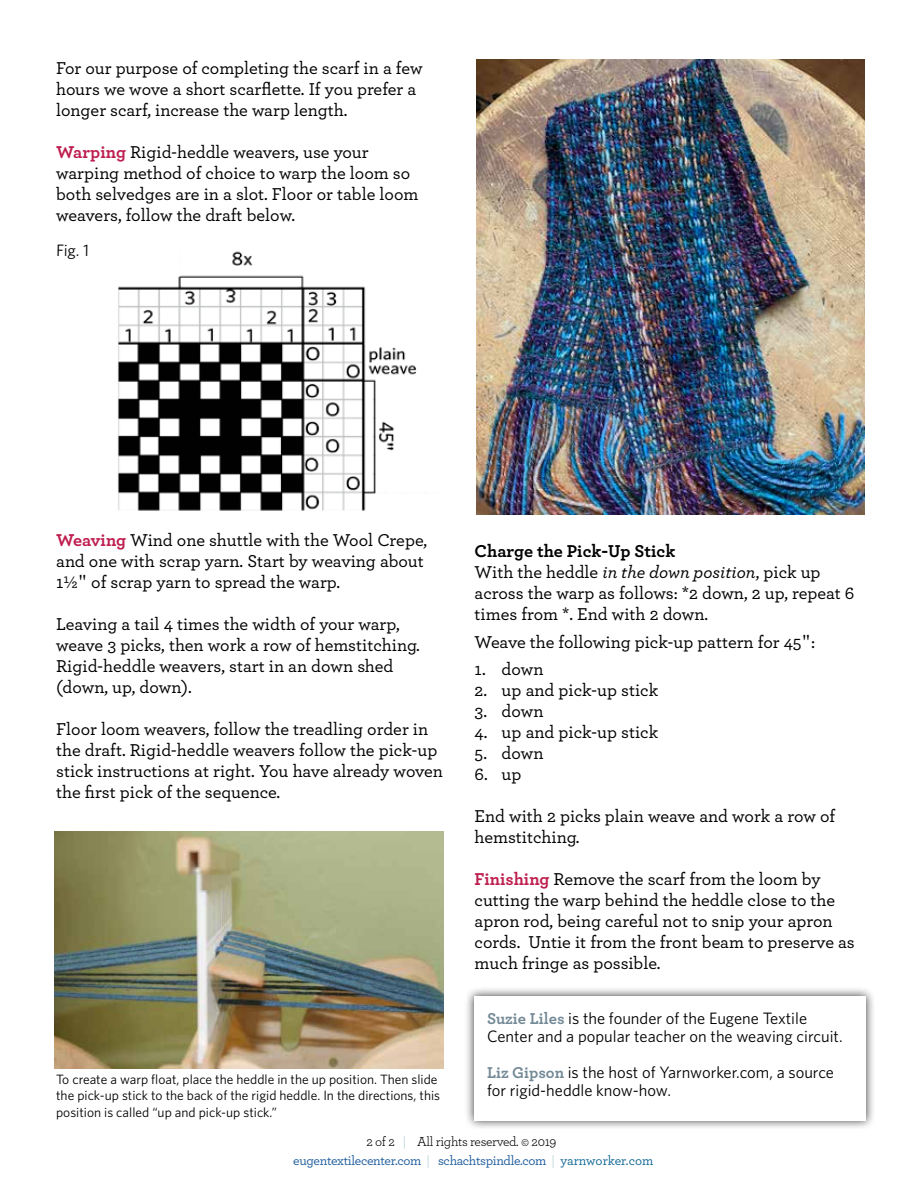
<style>
.page{position:relative;width:918px;height:1188px;background:#fff}
.page>*{position:absolute;margin:0;border:0;box-sizing:border-box;transform-origin:0 0}
.t1{font:500 18px/21px "Archer";color:#000}
.t2{font:16.5px/18px "Whitney";color:#000}
.t3{font:13.5px/16.5px "Whitney";color:#000}
.t4{font:500 13.5px/19.5px "Archer";letter-spacing:-.025em;color:#215e9e}
.s1{font-weight:700;color:#be1f4f}
.s2{font-weight:700}
.s3{font-style:italic}
.s4{font-family:"Archer";font-weight:700;color:#748a96}
.s5{font-weight:400;color:#000}
.s6{font-weight:400;color:#b0cdce}
.s7{color:#146a96}
</style>
<div class="page">
<img style="left:476px;top:59px;width:389px;height:455px">
<img style="left:55px;top:832px;width:389px;height:236px">
<div style="left:464px;top:986px;width:411px;height:144px;background:#000;opacity:.75"></div>
<div style="left:474px;top:996px;width:392px;height:124px;background:#fff"></div>
<img style="left:117px;top:251px;width:300px;height:260px">
<p class="t1" style="left:56px;top:56px;width:368px">For our purpose of completing the scarf in a few hours we wove a short scarflette. If you prefer a longer scarf, increase the warp length.</p>
<p class="t1" style="left:56px;top:140px;width:364px"><span class="s1">Warping</span> Rigid-heddle weavers, use your warping method of choice to warp the loom so both selvedges are in a slot. Floor or table loom weavers, follow the draft below.</p>
<p class="t2" style="left:56px;top:241px;width:35px">Fig. 1</p>
<p class="t1" style="left:56px;top:528px;width:373px"><span class="s1">Weaving</span> Wind one shuttle with the Wool Crepe, and one with scrap yarn. Start by weaving about<br>1½" of scrap yarn to spread the warp.</p>
<p class="t1" style="left:56px;top:612px;width:365px">Leaving a tail 4 times the width of your warp, weave 3 picks, then work a row of hemstitching.<br>Rigid-heddle weavers, start in an down shed (down, up, down).</p>
<p class="t1" style="left:56px;top:717px;width:388px">Floor loom weavers, follow the treadling order in the draft. Rigid-heddle weavers follow the pick-up stick instructions at right. You have already woven the first pick of the sequence.</p>
<p class="t3" style="left:56px;top:1071px;width:385px">To create a warp float, place the heddle in the up position. Then slide the pick-up stick to the back of the rigid heddle. In the directions, this position is called “up and pick-up stick.”</p>
<p class="t1" style="left:475px;top:539px;width:381px"><span class="s2">Charge the Pick-Up Stick<br></span>With the heddle <span class="s3">in the down position</span>, pick up across the warp as follows: *2 down, 2 up, repeat 6 times from *. End with 2 down.</p>
<p class="t1" style="left:475px;top:630px;width:342px">Weave the following pick-up pattern for 45":</p>
<p class="t1" style="left:475px;top:658px;width:70px">1. down</p>
<p class="t1" style="left:475px;top:679px;width:185px">2. up and pick-up stick</p>
<p class="t1" style="left:475px;top:700px;width:70px">3. down</p>
<p class="t1" style="left:475px;top:721px;width:185px">4. up and pick-up stick</p>
<p class="t1" style="left:475px;top:742px;width:70px">5. down</p>
<p class="t1" style="left:475px;top:763px;width:48px">6. up</p>
<p class="t1" style="left:475px;top:805px;width:362px">End with 2 picks plain weave and work a row of hemstitching.</p>
<p class="t1" style="left:475px;top:868px;width:382px"><span class="s1">Finishing</span> Remove the scarf from the loom by cutting the warp behind the heddle close to the apron rod, being careful not to snip your apron cords. Untie it from the front beam to preserve as much fringe as possible.</p>
<p class="t2" style="left:487px;top:1009px;width:357px"><span class="s4">Suzie Liles</span> is the founder of the Eugene Textile<br>Center and a popular teacher on the weaving circuit.</p>
<p class="t2" style="left:487px;top:1063px;width:348px"><span class="s4">Liz Gipson</span> is the host of Yarnworker.com, a source for rigid-heddle know-how.</p>
<p class="t4" style="left:293px;top:1131px;width:362px;text-indent:73px"><span class="s5">2 of 2</span> <span class="s6">|</span> <span class="s5">All rights reserved. © 2019 </span>eugentextilecenter.com <span class="s6">|</span> schachtspindle.com <span class="s6">|</span> <span class="s7">yarnworker.com</span></p>
</div>
